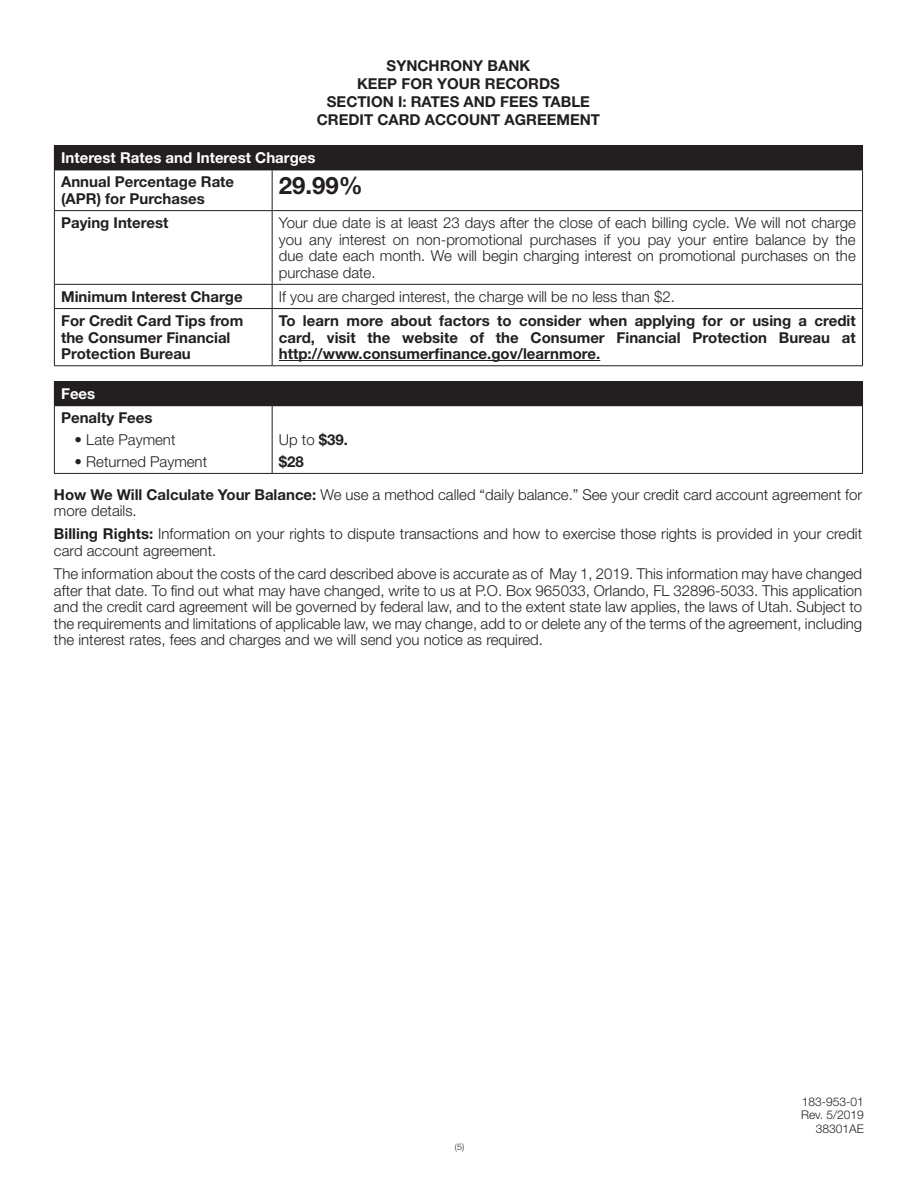
<style>
.page{position:relative;width:918px;height:1188px;background:#fff}
.page>*{position:absolute;margin:0;border:0;box-sizing:border-box;transform-origin:0 0}
.t1{font:700 24px "Helvetica Neue LT Std";color:#231f20}
.t2{font:300 15px/16.5px "Helvetica Neue LT Std";color:#231f20;text-align:justify}
.t3{font:700 15px/16.5px "Helvetica Neue LT Std";color:#231f20}
.t4{font:700 15px "Helvetica Neue LT Std";color:#fff}
.t5{font:300 12px/13.5px "Helvetica Neue LT Std";color:#231f20;text-align:right}
.t6{font:300 9px "Helvetica Neue LT Std";color:#231f20}
.s1{font-weight:300}
.s2{font-weight:700}
</style>
<div class="page">
<div style="left:54px;top:146px;width:809px;height:24px;background:#231f20"></div>
<hr style="left:54px;top:170px;width:218px;height:1px;background:#231f20">
<hr style="left:54px;top:170px;width:1px;height:40px;background:#231f20">
<hr style="left:272px;top:170px;width:591px;height:1px;background:#231f20">
<hr style="left:272px;top:170px;width:1px;height:40px;background:#231f20">
<hr style="left:862px;top:170px;width:1px;height:40px;background:#231f20">
<hr style="left:54px;top:210px;width:218px;height:1px;background:#231f20">
<hr style="left:54px;top:211px;width:1px;height:73px;background:#231f20">
<hr style="left:272px;top:210px;width:591px;height:1px;background:#231f20">
<hr style="left:272px;top:211px;width:1px;height:73px;background:#231f20">
<hr style="left:862px;top:211px;width:1px;height:73px;background:#231f20">
<hr style="left:54px;top:284px;width:218px;height:1px;background:#231f20">
<svg style="left:54px;top:285px;width:1px;height:23px"></svg>
<hr style="left:272px;top:284px;width:591px;height:1px;background:#231f20">
<svg style="left:272px;top:285px;width:1px;height:23px"></svg>
<svg style="left:862px;top:285px;width:1px;height:23px"></svg>
<hr style="left:54px;top:308px;width:218px;height:1px;background:#231f20">
<hr style="left:54px;top:309px;width:1px;height:56px;background:#231f20">
<hr style="left:272px;top:308px;width:591px;height:1px;background:#231f20">
<hr style="left:272px;top:309px;width:1px;height:56px;background:#231f20">
<hr style="left:862px;top:309px;width:1px;height:56px;background:#231f20">
<hr style="left:54px;top:365px;width:218px;height:1px;background:#231f20">
<hr style="left:272px;top:365px;width:591px;height:1px;background:#231f20">
<hr style="left:279px;top:360px;width:321px;height:1px;background:#231f20">
<div style="left:54px;top:382px;width:809px;height:24px;background:#231f20"></div>
<hr style="left:54px;top:381px;width:218px;height:1px;background:#231f20">
<hr style="left:272px;top:381px;width:591px;height:1px;background:#231f20">
<hr style="left:272px;top:406px;width:1px;height:67px;background:#231f20">
<hr style="left:54px;top:406px;width:1px;height:67px;background:#231f20">
<hr style="left:862px;top:406px;width:1px;height:67px;background:#231f20">
<hr style="left:54px;top:473px;width:218px;height:1px;background:#231f20">
<hr style="left:272px;top:473px;width:591px;height:1px;background:#231f20">
<p class="t3" style="left:317px;top:57px;width:285px;line-height:18px;text-align:center">SYNCHRONY BANK<br>KEEP FOR YOUR RECORDS<br>SECTION I: RATES AND FEES TABLE<br>CREDIT CARD ACCOUNT AGREEMENT</p>
<p class="t4" style="left:61px;top:149px;width:256px">Interest Rates and Interest Charges</p>
<p class="t3" style="left:61px;top:173px;width:175px">Annual Percentage Rate (APR) for Purchases</p>
<h1 class="t1" style="left:279px;top:170px;width:86px">29.99%</h1>
<p class="t3" style="left:61px;top:214px;width:109px">Paying Interest</p>
<p class="t2" style="left:279px;top:214px;width:578px">Your due date is at least 23 days after the close of each billing cycle. We will not charge you any interest on non-promotional purchases if you pay your entire balance by the due date each month. We will begin charging interest on promotional purchases on the purchase date.</p>
<p class="t3" style="left:61px;top:288px;width:183px">Minimum Interest Charge</p>
<p class="t2" style="left:279px;top:288px;width:397px">If you are charged interest, the charge will be no less than $2.</p>
<p class="t3" style="left:61px;top:312px;width:184px">For Credit Card Tips from the Consumer Financial<br>Protection Bureau</p>
<p class="t3" style="left:279px;top:312px;width:578px;text-align:justify">To learn more about factors to consider when applying for or using a credit card, visit the website of the Consumer Financial Protection Bureau at http://www.consumerfinance.gov/learnmore.</p>
<p class="t4" style="left:61px;top:384px;width:36px">Fees</p>
<p class="t3" style="left:61px;top:409px;width:93px">Penalty Fees</p>
<p class="t2" style="left:75px;top:431px;width:102px">• Late Payment</p>
<p class="t2" style="left:75px;top:453px;width:134px">• Returned Payment</p>
<p class="t3" style="left:279px;top:428px;width:71px;line-height:21.8px"><span class="s1">Up to</span> $39. $28</p>
<p class="t2" style="left:54px;top:486px;width:810px"><span class="s2">How We Will Calculate Your Balance:</span> We use a method called “daily balance.” See your credit card account agreement for more details.</p>
<p class="t2" style="left:54px;top:525px;width:810px"><span class="s2">Billing Rights:</span> Information on your rights to dispute transactions and how to exercise those rights is provided in your credit card account agreement.</p>
<p class="t2" style="left:54px;top:565px;width:810px">The information about the costs of the card described above is accurate as of May 1, 2019. This information may have changed after that date. To find out what may have changed, write to us at P.O. Box 965033, Orlando, FL 32896-5033. This application and the credit card agreement will be governed by federal law, and to the extent state law applies, the laws of Utah. Subject to the requirements and limitations of applicable law, we may change, add to or delete any of the terms of the agreement, including the interest rates, fees and charges and we will send you notice as required.</p>
<p class="t6" style="left:455px;top:1141px;width:11px">(5)</p>
<p class="t5" style="left:801px;top:1095px;width:64px">183-953-01<br>Rev. 5/2019<br>38301AE</p>
</div>
